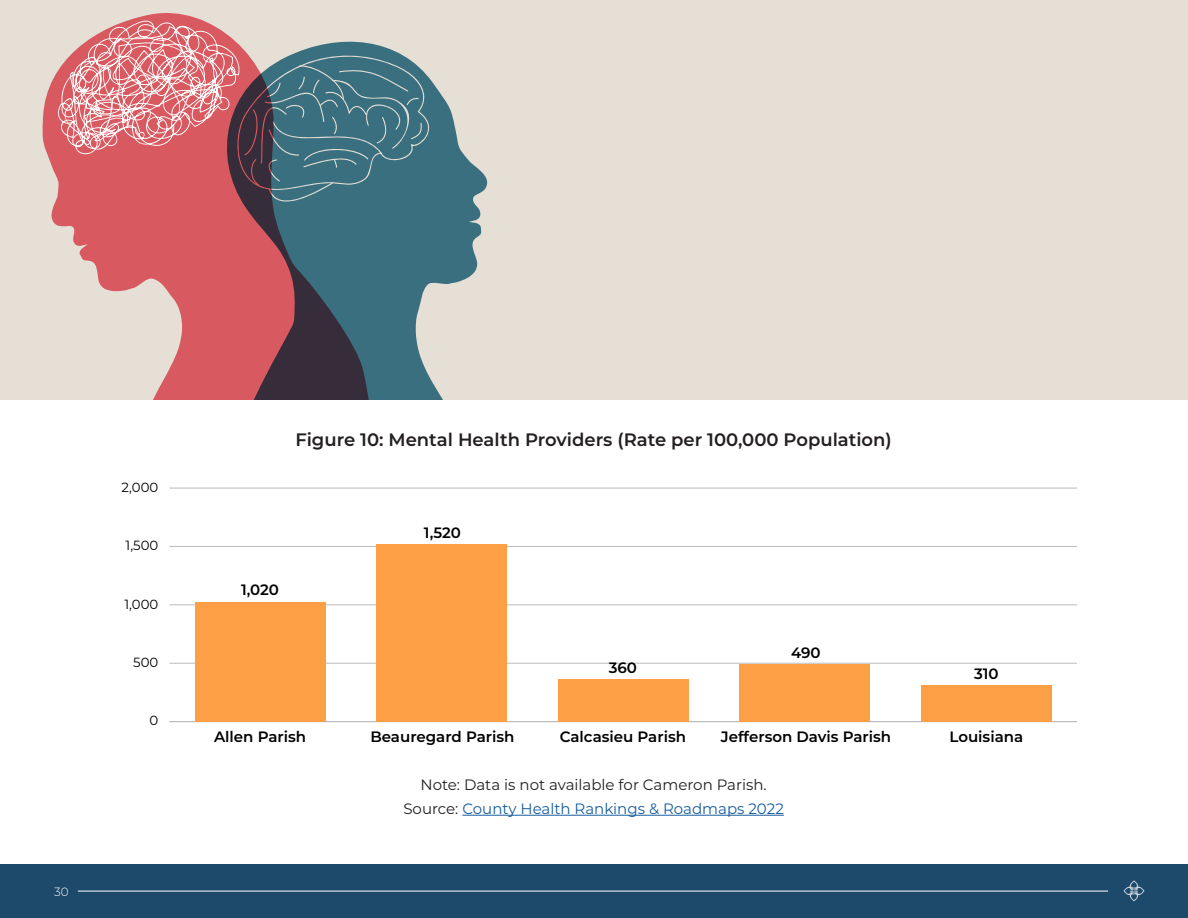
<style>
.page{position:relative;width:1188px;height:918px;background:#fff}
.page>*{position:absolute;margin:0;border:0;box-sizing:border-box;transform-origin:0 0}
.t1{font:600 18px "Montserrat";color:#231f20}
.t2{font:600 15px "Montserrat";color:#000}
.t3{font:15px "Montserrat";color:#231f20}
.t4{font:15px "Montserrat";color:#175d9e}
.t5{font:13.35px "Montserrat";color:#000}
.t6{font:300 12px "Montserrat";color:#fff}
.s1{color:#231f20}
</style>
<div class="page">
<div style="left:0;top:864px;width:1188px;height:54px;background:#1d496b"></div>
<hr style="left:78px;top:891px;width:1030px;height:1px;background:#fff">
<svg style="left:1124px;top:880px;width:20px;height:21px"></svg>
<hr style="left:169px;top:721px;width:908px;height:1px;background:#babbbe">
<hr style="left:169px;top:663px;width:908px;height:1px;background:#babbbe">
<hr style="left:169px;top:604px;width:908px;height:1px;background:#babbbe">
<hr style="left:169px;top:546px;width:908px;height:1px;background:#babbbe">
<hr style="left:169px;top:488px;width:908px;height:1px;background:#babbbe">
<div style="left:195px;top:603px;width:131px;height:119px;background:#fd9f44"></div>
<div style="left:376px;top:544px;width:131px;height:178px;background:#fd9f44"></div>
<div style="left:558px;top:680px;width:131px;height:42px;background:#fd9f44"></div>
<div style="left:739px;top:664px;width:131px;height:58px;background:#fd9f44"></div>
<div style="left:921px;top:685px;width:131px;height:37px;background:#fd9f44"></div>
<hr style="left:462px;top:815px;width:322px;height:1px;background:#175d9e">
<div style="left:0;top:0;width:1188px;height:400px;background:#e6dfd5"></div>
<svg style="left:42px;top:13px;width:185px;height:387px"></svg>
<svg style="left:227px;top:79px;width:260px;height:321px;fill:#3a6f7f"></svg>
<svg style="left:57px;top:20px;width:373px;height:192px;background:#9d7c84"></svg>
<p class="t5" style="left:122px;top:478px;width:38px">2,000</p>
<p class="t5" style="left:126px;top:536px;width:34px">1,500</p>
<p class="t5" style="left:124px;top:595px;width:35px">1,000</p>
<p class="t5" style="left:133px;top:653px;width:27px">500</p>
<p class="t5" style="left:149px;top:711px;width:10px">0</p>
<p class="t6" style="left:54px;top:884px;width:16px">30</p>
<p class="t1" style="left:295px;top:427px;width:598px">Figure 10: Mental Health Providers (Rate per 100,000 Population)</p>
<p class="t2" style="left:241px;top:579px;width:40px">1,020</p>
<p class="t2" style="left:214px;top:726px;width:94px">Allen Parish</p>
<p class="t2" style="left:424px;top:522px;width:38px">1,520</p>
<p class="t2" style="left:370px;top:726px;width:145px">Beauregard Parish</p>
<p class="t2" style="left:609px;top:657px;width:30px">360</p>
<p class="t2" style="left:560px;top:726px;width:128px">Calcasieu Parish</p>
<p class="t2" style="left:791px;top:642px;width:31px">490</p>
<p class="t2" style="left:721px;top:726px;width:172px">Jefferson Davis Parish</p>
<p class="t3" style="left:421px;top:774px;width:348px">Note: Data is not available for Cameron Parish.</p>
<p class="t4" style="left:403px;top:798px;width:382px"><span class="s1">Source:</span> County Health Rankings &amp; Roadmaps 2022</p>
<p class="t2" style="left:974px;top:663px;width:26px">310</p>
<p class="t2" style="left:949px;top:726px;width:75px">Louisiana</p>
</div>
